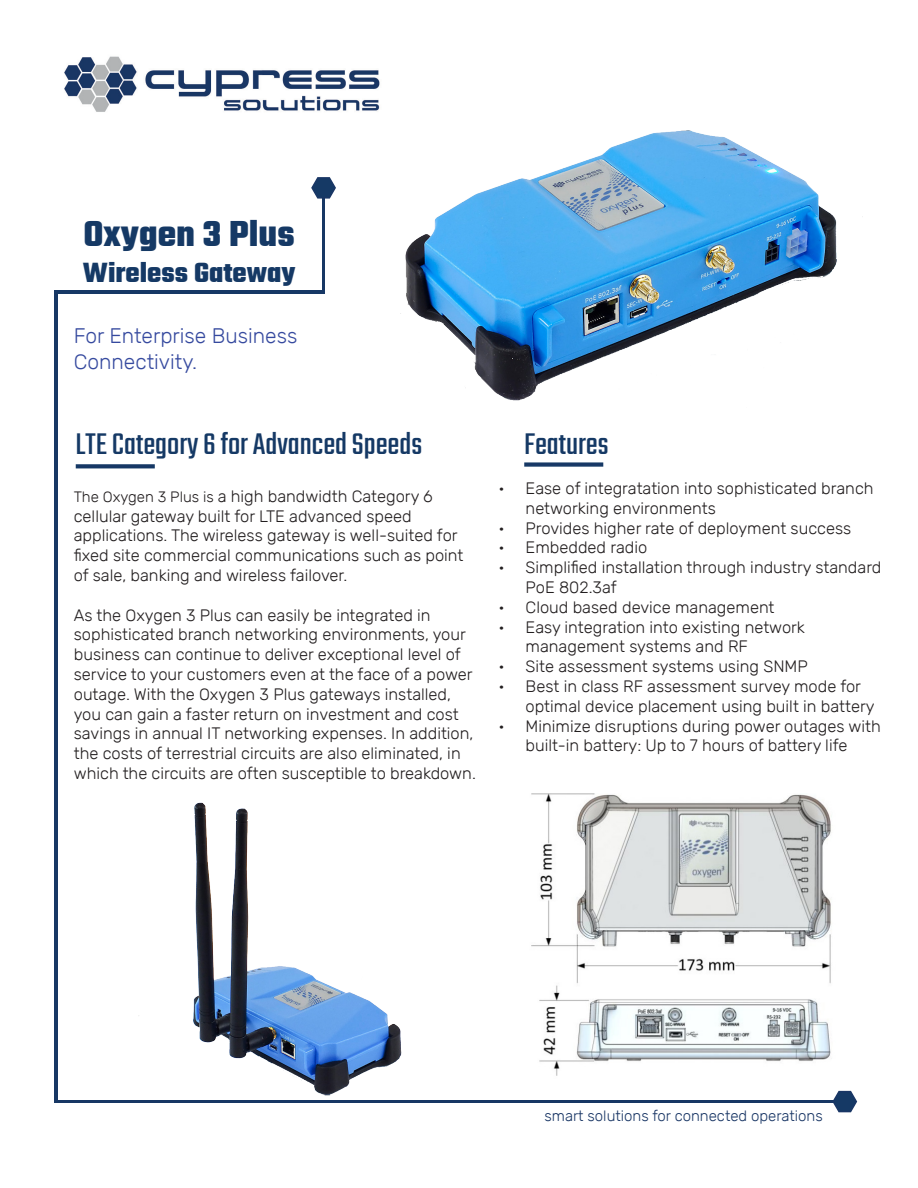
<style>
.page{position:relative;width:918px;height:1188px;background:#fff}
.page>*{position:absolute;margin:0;border:0;box-sizing:border-box;transform-origin:0 0}
.t1{font:700 39px "Teko";color:#153965}
.t2{font:33px "Teko";color:#153965}
.t3{font:700 30px "Teko";color:#153965}
.t4{font:300 21px "Rubik";color:#364a9f}
.t5{font:300 16.5px/19.8px "Rubik";color:#231f20}
.t6{font:300 15px "Rubik";color:#193665}
.s1{font-size:15px}
</style>
<div class="page">
<img style="left:64px;top:56px;width:316px;height:56px">
<hr style="left:322px;top:196px;width:3px;height:97px;background:#173764">
<hr style="left:54px;top:290px;width:270px;height:3px;background:#163865">
<hr style="left:54px;top:290px;width:4px;height:812px;background:#173764">
<hr style="left:54px;top:1100px;width:785px;height:3px;background:#173764">
<svg style="left:311px;top:177px;width:25px;height:22px"></svg>
<svg style="left:524px;top:462px;width:79px;height:5px"></svg>
<svg style="left:76px;top:464px;width:79px;height:4px"></svg>
<img style="left:400px;top:130px;width:463px;height:271px">
<img style="left:531px;top:793px;width:300px;height:283px">
<img style="left:138px;top:802px;width:264px;height:294px">
<svg style="left:833px;top:1090px;width:25px;height:23px"></svg>
<p class="t1" style="left:83px;top:209px;width:213px">Oxygen 3 Plus</p>
<p class="t3" style="left:83px;top:253px;width:214px">Wireless Gateway</p>
<p class="t4" style="left:74px;top:324px;width:225px">For Enterprise Business</p>
<p class="t4" style="left:74px;top:350px;width:125px">Connectivity.</p>
<p class="t2" style="left:76px;top:426px;width:348px">LTE Category 6 for Advanced Speeds</p>
<p class="t2" style="left:524px;top:426px;width:86px">Features</p>
<p class="t5" style="left:74px;top:486px;width:361px"><span class="s1">The Oxygen 3 Plus is</span> a high bandwidth Category 6</p>
<p class="t5" style="left:74px;top:506px;width:339px">cellular gateway built for LTE advanced speed</p>
<p class="t5" style="left:74px;top:526px;width:391px">applications. The wireless gateway is well-suited for fixed site commercial communications such as point of sale, banking and wireless failover.</p>
<p class="t5" style="left:74px;top:605px;width:358px">As the Oxygen 3 Plus can easily be integrated in</p>
<p class="t5" style="left:74px;top:625px;width:404px">sophisticated branch networking environments, your business can continue to deliver exceptional level of service to your customers even at the face of a power outage. With the Oxygen 3 Plus gateways installed, you can gain a faster return on investment and cost savings in annual IT networking expenses. In addition, the costs of terrestrial circuits are also eliminated, in which the circuits are often susceptible to breakdown.</p>
<p class="t5" style="left:526px;top:478px;width:350px;text-indent:-27px">• Ease of integratation into sophisticated branch networking environments</p>
<p class="t5" style="left:499px;top:518px;width:354px">• Provides higher rate of deployment success</p>
<p class="t5" style="left:499px;top:538px;width:150px">• Embedded radio</p>
<p class="t5" style="left:526px;top:558px;width:357px;text-indent:-27px">• Simplified installation through industry standard<br>PoE 802.3af</p>
<p class="t5" style="left:499px;top:597px;width:277px">• Cloud based device management</p>
<p class="t5" style="left:526px;top:617px;width:281px;text-indent:-27px">• Easy integration into existing network management systems and RF</p>
<p class="t5" style="left:499px;top:657px;width:311px">• Site assessment systems using SNMP</p>
<p class="t5" style="left:526px;top:676px;width:350px;text-indent:-27px">• Best in class RF assessment survey mode for optimal device placement using built in battery</p>
<p class="t5" style="left:499px;top:716px;width:384px;text-align:center">• Minimize disruptions during power outages with built-in battery: Up to 7 hours of battery life</p>
<p class="t6" style="left:544px;top:1108px;width:280px">smart solutions for connected operations</p>
</div>
